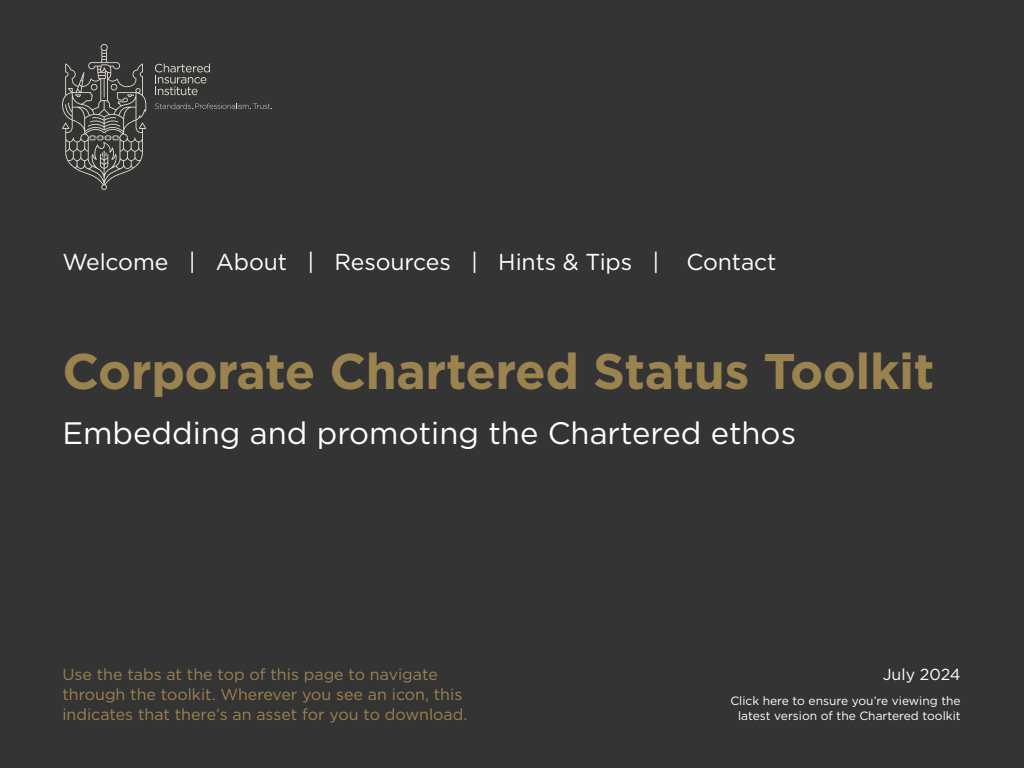
<style>
.page{position:relative;width:1024px;height:768px;background:#343434}
.page>*{position:absolute;margin:0;border:0;box-sizing:border-box;transform-origin:0 0}
.t1{font:700 50px "Gotham";letter-spacing:-.01em;color:#9b834f}
.t2{font:31px "Gotham";color:#fff}
.t3{font:23px "Gotham";letter-spacing:-.005em;color:#fff}
.t4{font:16px/20px "Gotham";color:#9b834f}
.t5{font:16px "Gotham";color:#fff}
.t6{font:12px/15px "Gotham";color:#fff;text-align:right}
</style>
<div class="page">
<svg style="left:155px;top:64px;width:55px;height:31px"></svg>
<svg style="left:62px;top:44px;width:84px;height:146px"></svg>
<svg style="left:155px;top:103px;width:117px;height:6px"></svg>
<h3 class="t3" style="left:62px;top:247px;width:716px">Welcome | About | Resources | Hints &amp; Tips | Contact</h3>
<h1 class="t1" style="left:62px;top:338px;width:874px">Corporate Chartered Status Toolkit</h1>
<h2 class="t2" style="left:62px;top:413px;width:735px">Embedding and promoting the Chartered ethos</h2>
<p class="t4" style="left:62px;top:664px;width:407px">Use the tabs at the top of this page to navigate through the toolkit. Wherever you see an icon, this indicates that there’s an asset for you to download.</p>
<p class="t5" style="left:883px;top:664px;width:79px">July 2024</p>
<p class="t6" style="left:730px;top:693px;width:232px">Click here to ensure you’re viewing the latest version of the Chartered toolkit</p>
</div>
